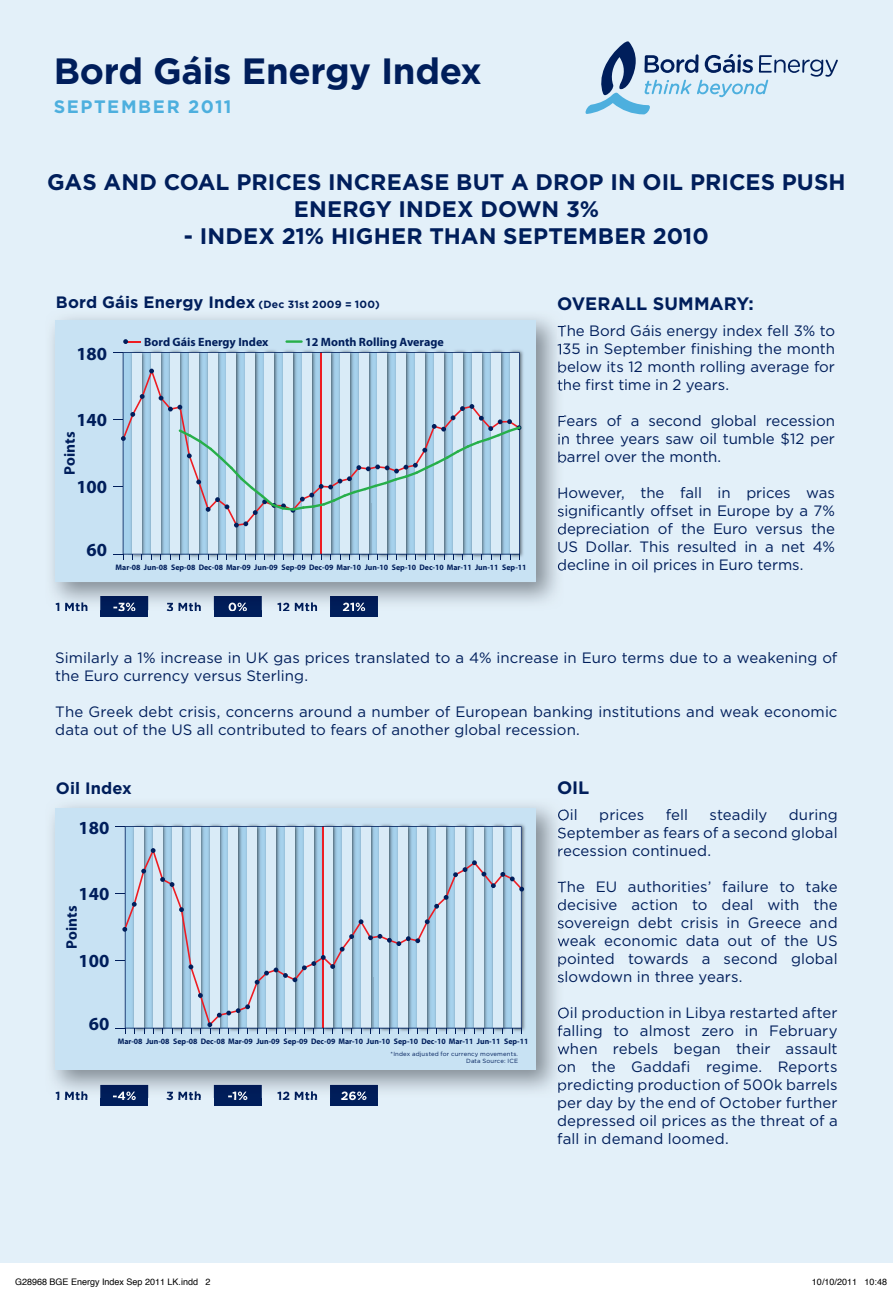
<style>
.page{position:relative;width:893px;height:1290px;background:#fff}
.page>*{position:absolute;margin:0;border:0;box-sizing:border-box;transform-origin:0 0}
.t1{font:700 36.6px "Gotham";letter-spacing:-.01em;color:#001e5b}
.t2{font:700 22.5px/27px "Gotham";letter-spacing:.005em;color:#001e5b;text-align:center}
.t3{font:700 18.6px "Myriad Pro";color:#001e5b}
.t4{font:700 18px "Gotham";color:#001e5b}
.t5{font:700 18px "Gotham";letter-spacing:.09em;color:#4dafde}
.t6{font:700 16.5px "Gotham";letter-spacing:.01em;color:#001e5b}
.t7{font:700 15.3px "Myriad Pro";color:#001e5b}
.t8{font:15px/18px "Gotham";color:#001e5b;text-align:justify}
.t9{font:700 12.3px "Gotham";letter-spacing:.025em;color:#001e5b}
.t10{font:700 12.3px "Gotham";color:#fff}
.t11{font:700 12px "Myriad Pro";color:#001e5b}
.t12{font:9px "Helvetica";color:#000}
.t13{font:700 8.1px "Myriad Pro";color:#001e5b}
.t14{font:6px/7.5px "Gotham";letter-spacing:.025em;color:#001e5b;text-align:right}
.s1{font-size:10.5px}
</style>
<div class="page">
<div style="left:0;top:0;width:893px;height:1263px;background:#e3f0f9"></div>
<svg style="left:585px;top:41px;width:253px;height:73px"></svg>
<div style="left:101px;top:596px;width:47px;height:21px;background:#001e5b"></div>
<div style="left:214px;top:596px;width:48px;height:21px;background:#001e5b"></div>
<div style="left:330px;top:596px;width:48px;height:21px;background:#001e5b"></div>
<div style="left:101px;top:1085px;width:47px;height:21px;background:#001e5b"></div>
<div style="left:214px;top:1085px;width:48px;height:21px;background:#001e5b"></div>
<div style="left:330px;top:1085px;width:48px;height:21px;background:#001e5b"></div>
<img style="left:52px;top:317px;width:506px;height:293px">
<img style="left:558px;top:325px;width:5px;height:12px">
<img style="left:557px;top:343px;width:4px;height:14px">
<img style="left:558px;top:361px;width:5px;height:12px">
<img style="left:558px;top:380px;width:5px;height:11px">
<img style="left:558px;top:415px;width:5px;height:12px">
<img style="left:558px;top:433px;width:5px;height:12px">
<svg style="left:558px;top:451px;width:5px;height:12px"></svg>
<img style="left:558px;top:488px;width:5px;height:11px">
<img style="left:558px;top:508px;width:5px;height:9px">
<img style="left:558px;top:526px;width:5px;height:9px">
<svg style="left:558px;top:542px;width:5px;height:11px"></svg>
<img style="left:558px;top:562px;width:5px;height:9px">
<img style="left:56px;top:602px;width:31px;height:8px">
<img style="left:101px;top:596px;width:47px;height:14px">
<img style="left:113px;top:603px;width:22px;height:7px">
<img style="left:167px;top:602px;width:34px;height:8px">
<img style="left:214px;top:596px;width:48px;height:14px">
<img style="left:229px;top:603px;width:18px;height:7px">
<img style="left:277px;top:602px;width:40px;height:8px">
<img style="left:330px;top:596px;width:48px;height:14px">
<img style="left:343px;top:603px;width:22px;height:7px">
<div style="left:55px;top:320px;width:481px;height:262px;background:#c8e2f3"></div>
<img style="left:132px;top:350px;width:334px;height:2px">
<img style="left:129px;top:554px;width:339px;height:5px">
<img style="left:468px;top:350px;width:55px;height:208px">
<svg style="left:123px;top:339px;width:17px;height:5px"></svg>
<hr style="left:285px;top:340px;width:18px;height:3px;background:#27af4a">
<svg style="left:113px;top:554px;width:11px;height:5px"></svg>
<svg style="left:123px;top:352px;width:397px;height:202px;background:#b4cfe2"></svg>
<svg style="left:113px;top:369px;width:408px;height:158px;background:#b7cdde"></svg>
<img style="left:52px;top:805px;width:511px;height:293px">
<img style="left:558px;top:809px;width:5px;height:14px">
<img style="left:558px;top:827px;width:5px;height:14px">
<svg style="left:558px;top:845px;width:5px;height:11px"></svg>
<svg style="left:558px;top:881px;width:5px;height:11px"></svg>
<svg style="left:558px;top:899px;width:5px;height:11px"></svg>
<img style="left:558px;top:917px;width:5px;height:14px">
<svg style="left:558px;top:935px;width:5px;height:11px"></svg>
<img style="left:558px;top:953px;width:5px;height:14px">
<img style="left:558px;top:971px;width:5px;height:14px">
<img style="left:558px;top:1007px;width:5px;height:14px">
<img style="left:558px;top:1025px;width:5px;height:14px">
<img style="left:558px;top:1043px;width:5px;height:14px">
<img style="left:558px;top:1061px;width:5px;height:14px">
<img style="left:558px;top:1079px;width:5px;height:14px">
<img style="left:56px;top:1091px;width:31px;height:7px">
<img style="left:101px;top:1085px;width:47px;height:13px">
<img style="left:113px;top:1091px;width:23px;height:7px">
<img style="left:167px;top:1091px;width:34px;height:7px">
<img style="left:214px;top:1085px;width:48px;height:13px">
<img style="left:228px;top:1091px;width:19px;height:7px">
<img style="left:277px;top:1091px;width:40px;height:7px">
<img style="left:330px;top:1085px;width:48px;height:13px">
<img style="left:341px;top:1091px;width:26px;height:7px">
<div style="left:55px;top:808px;width:481px;height:262px;background:#c8e2f3"></div>
<img style="left:134px;top:824px;width:334px;height:2px">
<img style="left:474px;top:824px;width:51px;height:206px">
<svg style="left:125px;top:826px;width:397px;height:22px;background:#b2cde1"></svg>
<svg style="left:115px;top:848px;width:409px;height:185px;background:#b6cee1"></svg>
<h1 class="t1" style="left:54px;top:49px;width:430px">Bord Gáis Energy Index</h1>
<p class="t5" style="left:54px;top:96px;width:179px">SEPTEMBER 2011</p>
<h2 class="t2" style="left:47px;top:169px;width:800px">GAS AND COAL PRICES INCREASE BUT A DROP IN OIL PRICES PUSH<br>ENERGY INDEX DOWN 3%</h2>
<h2 class="t2" style="left:184px;top:223px;width:526px">- INDEX 21% HIGHER THAN SEPTEMBER 2010</h2>
<p class="t6" style="left:56px;top:292px;width:325px">Bord Gáis Energy Index <span class="s1">(Dec 31st 2009 = 100)</span></p>
<p class="t3" style="left:76px;top:342px;width:32px">180</p>
<p class="t11" style="left:144px;top:334px;width:126px">Bord Gáis Energy Index</p>
<p class="t11" style="left:305px;top:334px;width:140px">12 Month Rolling Average</p>
<p class="t3" style="left:76px;top:408px;width:32px">140</p>
<p class="t7" style="left:60px;top:475px;width:44px;rotate:-90deg">Points</p>
<p class="t3" style="left:76px;top:475px;width:32px">100</p>
<p class="t3" style="left:87px;top:537px;width:22px">60</p>
<p class="t13" style="left:116px;top:562px;width:412px">Mar-08 Jun-08 Sep-08 Dec-08 Mar-09 Jun-09 Sep-09 Dec-09 Mar-10 Jun-10 Sep-10 Dec-10 Mar-11 Jun-11 Sep-11</p>
<p class="t4" style="left:557px;top:293px;width:198px">OVERALL SUMMARY:</p>
<p class="t8" style="left:557px;top:322px;width:280px">The Bord Gáis energy index fell 3% to 135 in September finishing the month below its 12 month rolling average for the first time in 2 years.</p>
<p class="t8" style="left:557px;top:412px;width:279px">Fears of a second global recession in three years saw oil tumble $12 per barrel over the month.</p>
<p class="t8" style="left:557px;top:484px;width:280px">However, the fall in prices was significantly offset in Europe by a 7% depreciation of the Euro versus the US Dollar. This resulted in a net 4% decline in oil prices in Euro terms.</p>
<p class="t8" style="left:55px;top:649px;width:784px">Similarly a 1% increase in UK gas prices translated to a 4% increase in Euro terms due to a weakening of the Euro currency versus Sterling.</p>
<p class="t8" style="left:55px;top:703px;width:784px">The Greek debt crisis, concerns around a number of European banking institutions and weak economic data out of the US all contributed to fears of another global recession.</p>
<p class="t6" style="left:56px;top:778px;width:78px">Oil Index</p>
<p class="t3" style="left:78px;top:816px;width:32px">180</p>
<p class="t3" style="left:78px;top:881px;width:32px">140</p>
<p class="t7" style="left:62px;top:948px;width:44px;rotate:-90deg">Points</p>
<p class="t3" style="left:78px;top:949px;width:32px">100</p>
<p class="t3" style="left:89px;top:1011px;width:22px">60</p>
<p class="t13" style="left:118px;top:1036px;width:412px">Mar-08 Jun-08 Sep-08 Dec-08 Mar-09 Jun-09 Sep-09 Dec-09 Mar-10 Jun-10 Sep-10 Dec-10 Mar-11 Jun-11 Sep-11</p>
<p class="t14" style="left:391px;top:1050px;width:129px">*Index adjusted for currency movements.<br>Data Source: ICE</p>
<p class="t9" style="left:55px;top:1088px;width:34px">1 Mth</p>
<p class="t10" style="left:112px;top:1088px;width:26px">-4%</p>
<p class="t9" style="left:166px;top:1088px;width:37px">3 Mth</p>
<p class="t10" style="left:227px;top:1088px;width:22px">-1%</p>
<p class="t9" style="left:277px;top:1088px;width:42px">12 Mth</p>
<p class="t10" style="left:341px;top:1088px;width:28px">26%</p>
<p class="t4" style="left:557px;top:776px;width:34px">OIL</p>
<p class="t8" style="left:557px;top:806px;width:22px">Oil</p>
<p class="t8" style="left:599px;top:806px;width:47px">prices</p>
<p class="t8" style="left:666px;top:806px;width:24px">fell</p>
<p class="t8" style="left:709px;top:806px;width:59px">steadily</p>
<p class="t8" style="left:557px;top:806px;width:282px;text-indent:232px">during September as fears of a second global recession continued.</p>
<p class="t8" style="left:557px;top:878px;width:282px">The EU authorities’ failure to take decisive action to deal with the sovereign debt crisis in Greece and weak economic data out of the US pointed towards a second global slowdown in three years.</p>
<p class="t8" style="left:557px;top:1004px;width:282px">Oil production in Libya restarted after falling to almost zero in February when rebels began their assault on the Gaddafi regime. Reports predicting production of 500k barrels per day by the end of October further depressed oil prices as the threat of a fall in demand loomed.</p>
<p class="t12" style="left:15px;top:1275px;width:197px">G28968 BGE Energy Index Sep 2011 LK.indd 2</p>
<p class="t12" style="left:812px;top:1275px;width:77px">10/10/2011 10:48</p>
</div>
